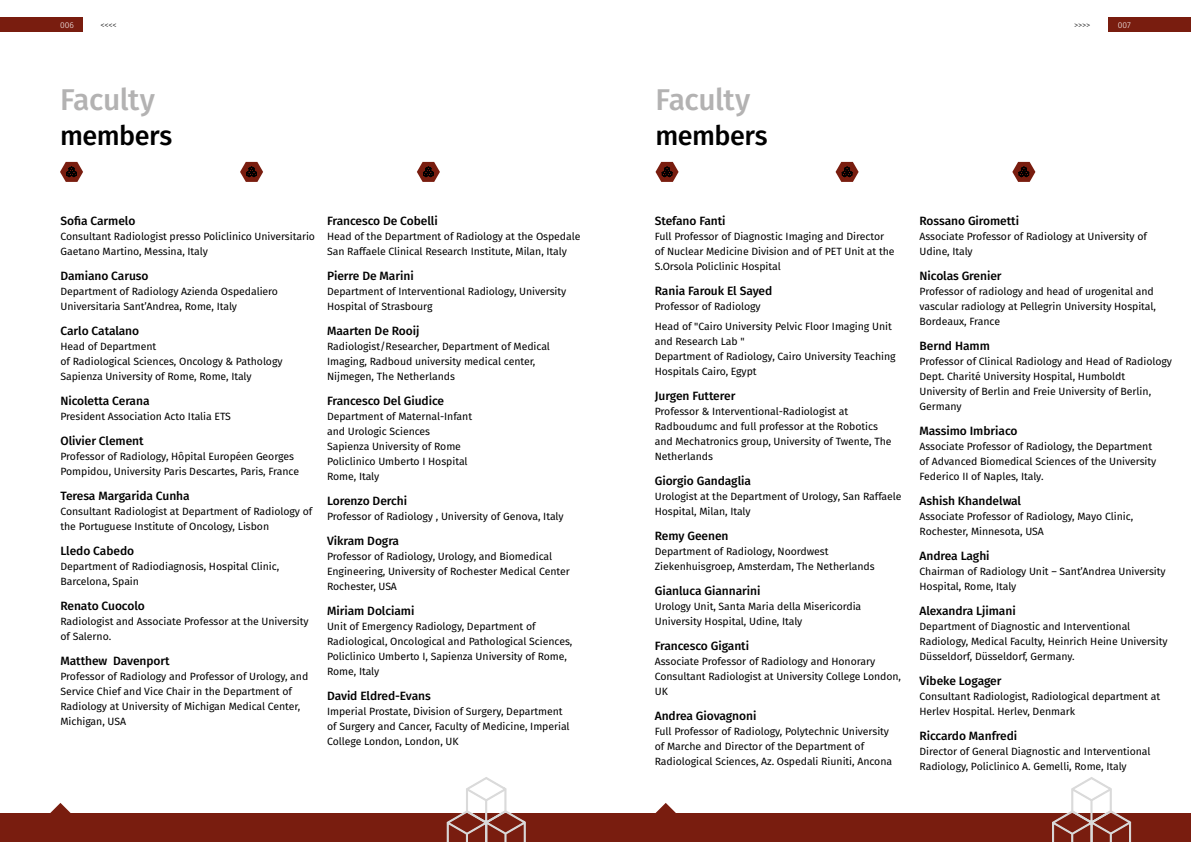
<style>
.page{position:relative;width:1191px;height:842px;background:#fff}
.page>*{position:absolute;margin:0;border:0;box-sizing:border-box;transform-origin:0 0}
.t1{font:500 30px "Fira Sans";letter-spacing:-.02em;color:#b3b2b2}
.t2{font:500 27px "Fira Sans";letter-spacing:-.02em;color:#000}
.t3{font:500 12px "Fira Sans";letter-spacing:-.005em;color:#000}
.t4{font:10.5px/15px "Fira Sans";letter-spacing:-.005em;color:#000}
.t5{font:300 8.5px "Fira Sans";color:#000}
.t6{font:300 8.5px "Fira Sans";letter-spacing:.01em;color:#fff}
</style>
<div class="page">
<div style="left:0;top:813px;width:594px;height:29px;background:#791d0f"></div>
<svg style="left:60px;top:162px;width:23px;height:20px"></svg>
<svg style="left:240px;top:162px;width:23px;height:20px"></svg>
<svg style="left:417px;top:162px;width:23px;height:20px"></svg>
<svg style="left:446px;top:777px;width:80px;height:65px"></svg>
<svg style="left:50px;top:803px;width:21px;height:10px"></svg>
<div style="left:595px;top:813px;width:596px;height:29px;background:#791d0f"></div>
<svg style="left:655px;top:162px;width:23px;height:20px"></svg>
<svg style="left:835px;top:162px;width:23px;height:20px"></svg>
<svg style="left:1012px;top:162px;width:23px;height:20px"></svg>
<svg style="left:1052px;top:777px;width:79px;height:65px"></svg>
<svg style="left:655px;top:803px;width:21px;height:10px"></svg>
<div style="left:0;top:17px;width:83px;height:15px;background:#791d0f"></div>
<div style="left:1108px;top:17px;width:83px;height:15px;background:#791d0f"></div>
<p class="t6" style="left:60px;top:19px;width:16px">006</p>
<p class="t5" style="left:101px;top:19px;width:18px">&lt;&lt;&lt;&lt;</p>
<p class="t5" style="left:1074px;top:19px;width:18px">&gt;&gt;&gt;&gt;</p>
<p class="t6" style="left:1117px;top:19px;width:15px">007</p>
<h1 class="t1" style="left:60px;top:75px;width:96px">Faculty</h1>
<h2 class="t2" style="left:60px;top:114px;width:114px">members</h2>
<p class="t3" style="left:60px;top:211px;width:76px">Sofia Carmelo</p>
<p class="t4" style="left:60px;top:229px;width:256px">Consultant Radiologist presso Policlinico Universitario<br>Gaetano Martino, Messina, Italy</p>
<p class="t3" style="left:60px;top:266px;width:90px">Damiano Caruso</p>
<p class="t4" style="left:60px;top:284px;width:219px">Department of Radiology Azienda Ospedaliero<br>Universitaria Sant’Andrea, Rome, Italy</p>
<p class="t3" style="left:60px;top:321px;width:80px">Carlo Catalano</p>
<p class="t4" style="left:60px;top:339px;width:224px">Head of Department<br>of Radiological Sciences, Oncology &amp; Pathology<br>Sapienza University of Rome, Rome, Italy</p>
<p class="t3" style="left:60px;top:391px;width:91px">Nicoletta Cerana</p>
<p class="t4" style="left:60px;top:409px;width:172px">President Association Acto Italia ETS</p>
<p class="t3" style="left:60px;top:431px;width:85px">Olivier Clement</p>
<p class="t4" style="left:60px;top:449px;width:240px">Professor of Radiology, Hôpital Européen Georges<br>Pompidou, University Paris Descartes, Paris, France</p>
<p class="t3" style="left:60px;top:486px;width:131px">Teresa Margarida Cunha</p>
<p class="t4" style="left:60px;top:504px;width:253px">Consultant Radiologist at Department of Radiology of the Portuguese Institute of Oncology, Lisbon</p>
<p class="t3" style="left:60px;top:541px;width:75px">Lledo Cabedo</p>
<p class="t4" style="left:60px;top:559px;width:220px">Department of Radiodiagnosis, Hospital Clinic,<br>Barcelona, Spain</p>
<p class="t3" style="left:60px;top:596px;width:86px">Renato Cuocolo</p>
<p class="t4" style="left:60px;top:614px;width:250px">Radiologist and Associate Professor at the University of Salerno.</p>
<p class="t3" style="left:60px;top:651px;width:111px">Matthew Davenport</p>
<p class="t4" style="left:60px;top:669px;width:249px">Professor of Radiology and Professor of Urology, and Service Chief and Vice Chair in the Department of Radiology at University of Michigan Medical Center, Michigan, USA</p>
<p class="t3" style="left:327px;top:211px;width:112px">Francesco De Cobelli</p>
<p class="t4" style="left:327px;top:229px;width:255px">Head of the Department of Radiology at the Ospedale<br>San Raffaele Clinical Research Institute, Milan, Italy</p>
<p class="t3" style="left:327px;top:266px;width:88px">Pierre De Marini</p>
<p class="t4" style="left:327px;top:284px;width:241px">Department of Interventional Radiology, University<br>Hospital of Strasbourg</p>
<p class="t3" style="left:327px;top:321px;width:94px">Maarten De Rooij</p>
<p class="t4" style="left:327px;top:339px;width:224px">Radiologist/Researcher, Department of Medical<br>Imaging, Radboud university medical center,<br>Nijmegen, The Netherlands</p>
<p class="t3" style="left:327px;top:391px;width:118px">Francesco Del Giudice</p>
<p class="t4" style="left:327px;top:409px;width:147px">Department of Maternal-Infant and Urologic Sciences<br>Sapienza University of Rome<br>Policlinico Umberto I Hospital<br>Rome, Italy</p>
<p class="t3" style="left:327px;top:491px;width:82px">Lorenzo Derchi</p>
<p class="t4" style="left:327px;top:509px;width:238px">Professor of Radiology , University of Genova, Italy</p>
<p class="t3" style="left:327px;top:531px;width:74px">Vikram Dogra</p>
<p class="t4" style="left:327px;top:549px;width:244px">Professor of Radiology, Urology, and Biomedical<br>Engineering, University of Rochester Medical Center<br>Rochester, USA</p>
<p class="t3" style="left:327px;top:601px;width:89px">Miriam Dolciami</p>
<p class="t4" style="left:327px;top:619px;width:247px">Unit of Emergency Radiology, Department of Radiological, Oncological and Pathological Sciences, Policlinico Umberto I, Sapienza University of Rome, Rome, Italy</p>
<p class="t3" style="left:327px;top:686px;width:105px">David Eldred-Evans</p>
<p class="t4" style="left:327px;top:704px;width:244px">Imperial Prostate, Division of Surgery, Department of Surgery and Cancer, Faculty of Medicine, Imperial<br>College London, London, UK</p>
<h1 class="t1" style="left:655px;top:75px;width:96px">Faculty</h1>
<h2 class="t2" style="left:655px;top:114px;width:114px">members</h2>
<p class="t3" style="left:655px;top:211px;width:72px">Stefano Fanti</p>
<p class="t4" style="left:655px;top:229px;width:241px">Full Professor of Diagnostic Imaging and Director of Nuclear Medicine Division and of PET Unit at the<br>S.Orsola Policlinic Hospital</p>
<p class="t3" style="left:655px;top:281px;width:119px">Rania Farouk El Sayed</p>
<p class="t4" style="left:655px;top:296px;width:238px;line-height:20px">Professor of Radiology<br>Head of "Cairo University Pelvic Floor Imaging Unit</p>
<p class="t4" style="left:655px;top:334px;width:242px">and Research Lab "<br>Department of Radiology, Cairo University Teaching<br>Hospitals Cairo, Egypt</p>
<p class="t3" style="left:655px;top:386px;width:82px">Jurgen Futterer</p>
<p class="t4" style="left:655px;top:404px;width:238px">Professor &amp; Interventional-Radiologist at Radboudumc and full professor at the Robotics and Mechatronics group, University of Twente, The Netherlands</p>
<p class="t3" style="left:655px;top:471px;width:98px">Giorgio Gandaglia</p>
<p class="t4" style="left:655px;top:489px;width:248px">Urologist at the Department of Urology, San Raffaele<br>Hospital, Milan, Italy</p>
<p class="t3" style="left:655px;top:526px;width:75px">Remy Geenen</p>
<p class="t4" style="left:655px;top:544px;width:221px">Department of Radiology, Noordwest<br>Ziekenhuisgroep, Amsterdam, The Netherlands</p>
<p class="t3" style="left:655px;top:581px;width:107px">Gianluca Giannarini</p>
<p class="t4" style="left:655px;top:599px;width:208px">Urology Unit, Santa Maria della Misericordia<br>University Hospital, Udine, Italy</p>
<p class="t3" style="left:655px;top:636px;width:96px">Francesco Giganti</p>
<p class="t4" style="left:655px;top:654px;width:248px">Associate Professor of Radiology and Honorary<br>Consultant Radiologist at University College London,<br>UK</p>
<p class="t3" style="left:655px;top:706px;width:103px">Andrea Giovagnoni</p>
<p class="t4" style="left:655px;top:724px;width:239px">Full Professor of Radiology, Polytechnic University of Marche and Director of the Department of<br>Radiological Sciences, Az. Ospedali Riuniti, Ancona</p>
<p class="t3" style="left:919px;top:211px;width:101px">Rossano Girometti</p>
<p class="t4" style="left:919px;top:229px;width:229px">Associate Professor of Radiology at University of<br>Udine, Italy</p>
<p class="t3" style="left:919px;top:266px;width:84px">Nicolas Grenier</p>
<p class="t4" style="left:919px;top:284px;width:238px">Professor of radiology and head of urogenital and vascular radiology at Pellegrin University Hospital,<br>Bordeaux, France</p>
<p class="t3" style="left:919px;top:336px;width:72px">Bernd Hamm</p>
<p class="t4" style="left:919px;top:354px;width:254px">Professor of Clinical Radiology and Head of Radiology Dept. Charité University Hospital, Humboldt University of Berlin and Freie University of Berlin, Germany</p>
<p class="t3" style="left:919px;top:421px;width:99px">Massimo Imbriaco</p>
<p class="t4" style="left:919px;top:439px;width:238px">Associate Professor of Radiology, the Department of Advanced Biomedical Sciences of the University<br>Federico II of Naples, Italy.</p>
<p class="t3" style="left:919px;top:491px;width:103px">Ashish Khandelwal</p>
<p class="t4" style="left:919px;top:509px;width:215px">Associate Professor of Radiology, Mayo Clinic,<br>Rochester, Minnesota, USA</p>
<p class="t3" style="left:919px;top:546px;width:72px">Andrea Laghi</p>
<p class="t4" style="left:919px;top:564px;width:248px">Chairman of Radiology Unit – Sant’Andrea University<br>Hospital, Rome, Italy</p>
<p class="t3" style="left:919px;top:601px;width:98px">Alexandra Ljimani</p>
<p class="t4" style="left:919px;top:619px;width:249px">Department of Diagnostic and Interventional<br>Radiology, Medical Faculty, Heinrich Heine University<br>Düsseldorf, Düsseldorf, Germany.</p>
<p class="t3" style="left:919px;top:671px;width:83px">Vibeke Logager</p>
<p class="t4" style="left:919px;top:689px;width:242px">Consultant Radiologist, Radiological department at<br>Herlev Hospital. Herlev, Denmark</p>
<p class="t3" style="left:919px;top:726px;width:99px">Riccardo Manfredi</p>
<p class="t4" style="left:919px;top:744px;width:232px">Director of General Diagnostic and Interventional<br>Radiology, Policlinico A. Gemelli, Rome, Italy</p>
</div>
